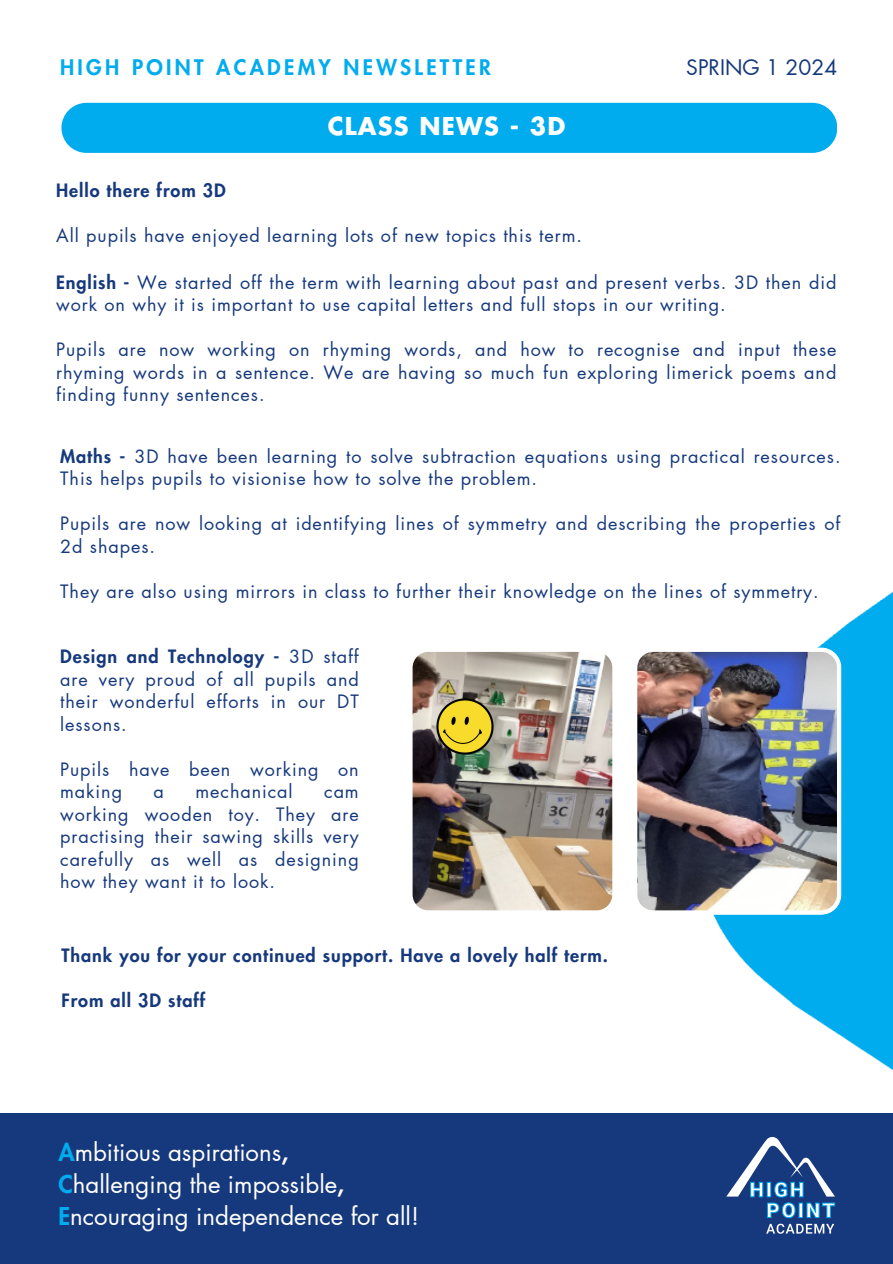
<style>
.page{position:relative;width:893px;height:1264px;background:#fff}
.page>*{position:absolute;margin:0;border:0;box-sizing:border-box;transform-origin:0 0}
.t1{font:24px/31.5px "Futura LT Pro";color:#fff}
.t2{font:700 24px "Futura LT Pro";letter-spacing:.05em;color:#fff}
.t3{font:800 21px "Futura LT Pro";letter-spacing:.16em;color:#00acee}
.t4{font:21px "Futura LT Pro";color:#16397d}
.t5{font:18px/22.5px "Futura LT Pro";letter-spacing:.05em;color:#16397d}
.t6{font:800 18px "Futura LT Pro";letter-spacing:.05em;color:#16397d}
.s1{font-weight:800}
.s2{font-weight:800;color:#00acee}
</style>
<div class="page">
<img style="left:713px;top:592px;width:179px;height:478px">
<div style="left:61px;top:103px;width:776px;height:50px;background:#00acee;border-radius:25px"></div>
<img style="left:412px;top:651px;width:201px;height:260px">
<div style="left:0;top:1113px;width:892px;height:150px;background:#16397d"></div>
<svg style="left:726px;top:1137px;width:108px;height:80px"></svg>
<svg style="left:766px;top:1223px;width:68px;height:10px"></svg>
<img style="left:637px;top:647px;width:204px;height:267px">
<img style="left:436px;top:698px;width:57px;height:57px">
<p class="t3" style="left:60px;top:57px;width:432px">HIGH POINT ACADEMY NEWSLETTER</p>
<p class="t4" style="left:686px;top:57px;width:152px">SPRING 1 2024</p>
<h1 class="t2" style="left:328px;top:115px;width:239px">CLASS NEWS - 3D</h1>
<p class="t6" style="left:56px;top:182px;width:171px">Hello there from 3D</p>
<p class="t5" style="left:56px;top:225px;width:527px">All pupils have enjoyed learning lots of new topics this term.</p>
<p class="t5" style="left:56px;top:271px;width:781px"><span class="s1">English -</span> We started off the term with learning about past and present verbs. 3D then did work on why it is important to use capital letters and full stops in our writing.</p>
<p class="t5" style="left:56px;top:339px;width:781px;text-align:justify">Pupils are now working on rhyming words, and how to recognise and input these rhyming words in a sentence. We are having so much fun exploring limerick poems and finding funny sentences.</p>
<p class="t5" style="left:60px;top:445px;width:781px"><span class="s1">Maths -</span> 3D have been learning to solve subtraction equations using practical resources.<br>This helps pupils to visionise how to solve the problem.</p>
<p class="t5" style="left:60px;top:513px;width:781px">Pupils are now looking at identifying lines of symmetry and describing the properties of<br>2d shapes.</p>
<p class="t5" style="left:60px;top:580px;width:760px">They are also using mirrors in class to further their knowledge on the lines of symmetry.</p>
<p class="t5" style="left:60px;top:646px;width:300px;text-align:justify"><span class="s1">Design and Technology -</span> 3D staff are very proud of all pupils and their wonderful efforts in our DT lessons.</p>
<p class="t5" style="left:60px;top:758px;width:300px">Pupils have been working on making</p>
<p class="t5" style="left:154px;top:781px;width:12px">a</p>
<p class="t5" style="left:195px;top:781px;width:99px">mechanical</p>
<p class="t5" style="left:60px;top:781px;width:300px;text-align:justify;text-indent:264px">cam working wooden toy. They are practising their sawing skills very carefully as well as designing how they want it to look.</p>
<p class="t6" style="left:61px;top:946px;width:548px">Thank you for your continued support. Have a lovely half term.</p>
<p class="t6" style="left:61px;top:991px;width:145px">From all 3D staff</p>
<h1 class="t1" style="left:58px;top:1137px;width:362px"><span class="s2">A</span>mbitious aspirations<span class="s1">,<br></span><span class="s2">C</span>hallenging the impossible<span class="s1">,<br></span><span class="s2">E</span>ncouraging independence for all!</h1>
</div>
